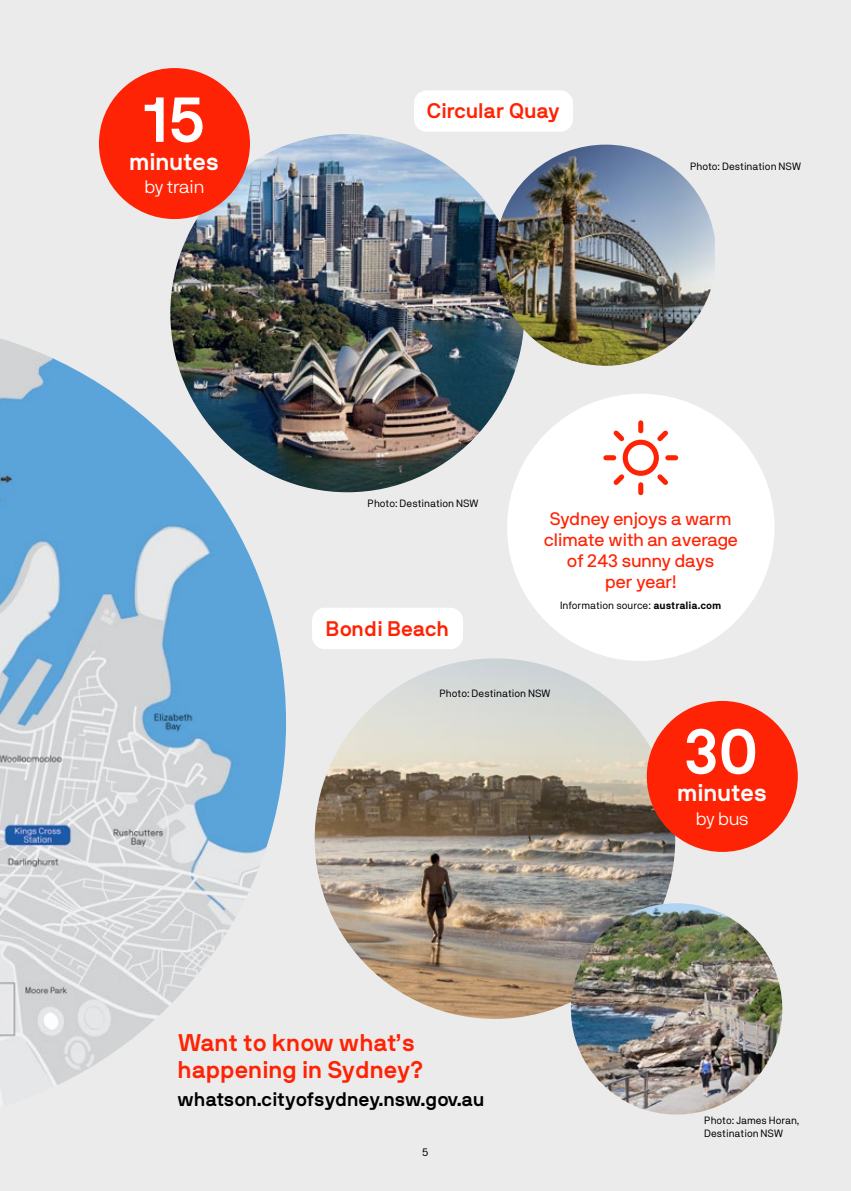
<style>
.page{position:relative;width:851px;height:1191px;background:#fff}
.page>*{position:absolute;margin:0;border:0;box-sizing:border-box;transform-origin:0 0}
.t1{font:700 63px "NB International Pro";color:#fff}
.t2{font:700 24px/27px "NB International Pro";color:#ff2305}
.t3{font:700 24px "NB International Pro";color:#fff}
.t4{font:700 21px "NB International Pro";color:#ff2305}
.t5{font:700 19.5px "NB International Pro";color:#000}
.t6{font:18px/21px "NB International Pro";color:#ff2305;text-align:center}
.t7{font:300 18px "NB International Pro";letter-spacing:-.005em;color:#fff}
.t8{font:10.8px "NB Akademie";color:#000}
.t9{font:10.5px/12.6px "NB Akademie";color:#000}
.s1{font-weight:700}
</style>
<div class="page">
<div style="left:0;top:0;width:850px;height:1191px;background:#ebebeb"></div>
<img style="left:0;top:338px;width:286px;height:747px">
<img style="left:170px;top:134px;width:347px;height:358px">
<img style="left:496px;top:145px;width:218px;height:221px">
<img style="left:314px;top:658px;width:361px;height:360px;border-radius:180px">
<img style="left:570px;top:903px;width:212px;height:211px;border-radius:106px">
<div style="left:414px;top:90px;width:159px;height:42px;background:#fff;border-radius:13px"></div>
<div style="left:312px;top:608px;width:151px;height:41px;background:#fff;border-radius:13px"></div>
<div style="left:99px;top:68px;width:151px;height:151px;background:#ff2305;border-radius:50%"></div>
<div style="left:646px;top:701px;width:151px;height:151px;background:#ff2305;border-radius:50%"></div>
<div style="left:507px;top:394px;width:267px;height:267px;background:#fff;border-radius:50%"></div>
<div style="left:622px;top:440px;width:36px;height:36px;border:5px solid #ff2305;border-radius:50%"></div>
<div style="left:638px;top:423px;width:5px;height:8px;background:#ff2305"></div>
<div style="left:638px;top:485px;width:5px;height:8px;background:#ff2305"></div>
<div style="left:605px;top:455px;width:8px;height:5px;background:#ff2305"></div>
<div style="left:667px;top:455px;width:8px;height:5px;background:#ff2305"></div>
<svg style="left:613px;top:430px;width:15px;height:16px"></svg>
<svg style="left:652px;top:469px;width:16px;height:16px"></svg>
<svg style="left:652px;top:430px;width:16px;height:16px"></svg>
<svg style="left:613px;top:469px;width:15px;height:16px"></svg>
<h1 class="t1" style="left:143px;top:83px;width:65px">15</h1>
<h2 class="t3" style="left:129px;top:147px;width:91px">minutes</h2>
<h3 class="t7" style="left:144px;top:177px;width:61px">by train</h3>
<h3 class="t4" style="left:426px;top:99px;width:135px">Circular Quay</h3>
<p class="t9" style="left:690px;top:160px;width:112px">Photo: Destination NSW</p>
<p class="t9" style="left:367px;top:496px;width:112px">Photo: Destination NSW</p>
<h3 class="t4" style="left:326px;top:616px;width:125px">Bondi Beach</h3>
<h3 class="t6" style="left:543px;top:508px;width:195px">Sydney enjoys a warm climate with an average of 243 sunny days<br>per year!</h3>
<p class="t9" style="left:560px;top:599px;width:163px">Information source: <span class="s1">australia.com</span></p>
<p class="t9" style="left:439px;top:686px;width:112px">Photo: Destination NSW</p>
<h1 class="t1" style="left:684px;top:715px;width:76px">30</h1>
<h2 class="t3" style="left:677px;top:779px;width:91px">minutes</h2>
<h3 class="t7" style="left:695px;top:808px;width:55px">by bus</h3>
<h2 class="t2" style="left:178px;top:1029px;width:247px">Want to know what’s happening in Sydney?</h2>
<h3 class="t5" style="left:178px;top:1088px;width:308px">whatson.cityofsydney.nsw.gov.au</h3>
<p class="t8" style="left:422px;top:1146px;width:8px">5</p>
<p class="t9" style="left:704px;top:1114px;width:97px">Photo: James Horan,<br>Destination NSW</p>
</div>
